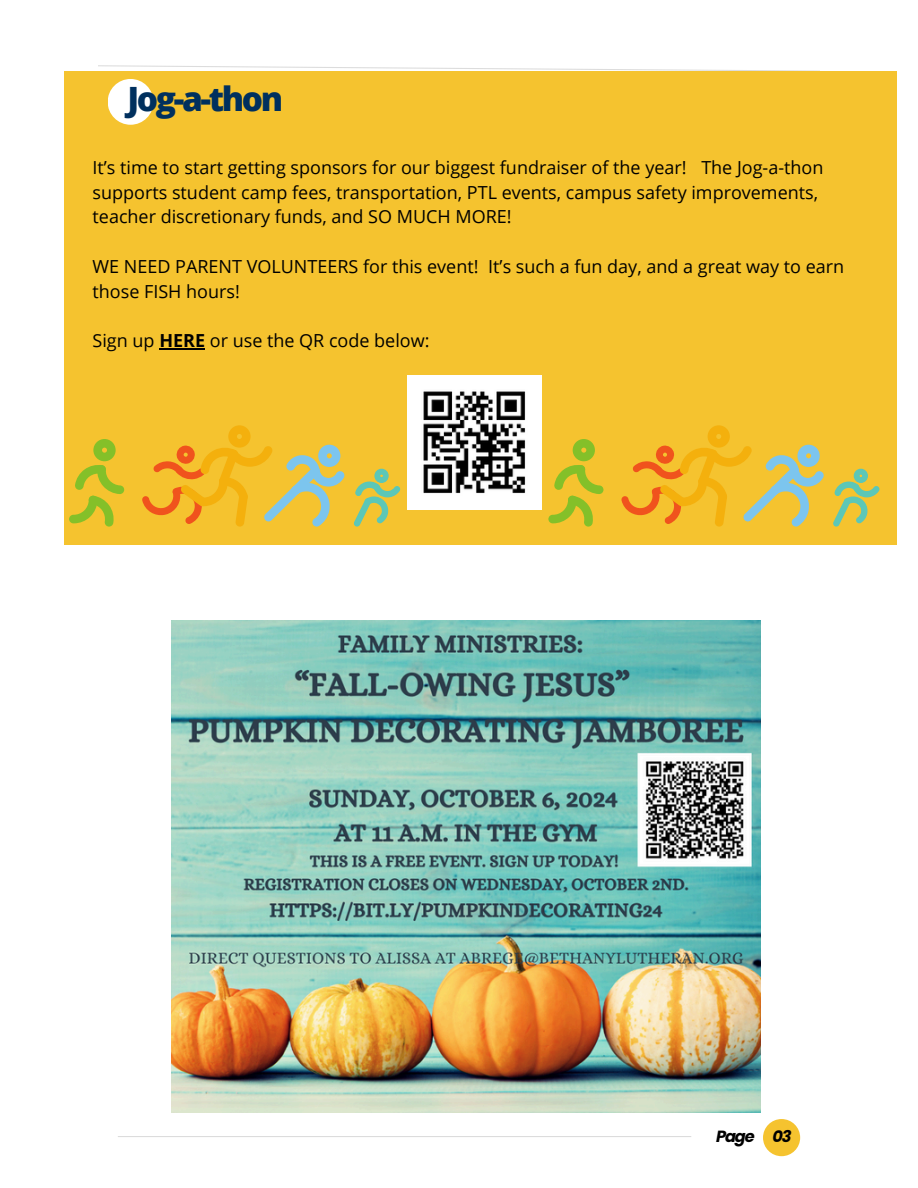
<style>
.page{position:relative;width:918px;height:1188px;background:#fff}
.page>*{position:absolute;margin:0;border:0;box-sizing:border-box;transform-origin:0 0}
.t1{font:800 33.45px "Open Sans";letter-spacing:-.07em;color:#00305e}
.t2{font:18px/24.8px "Open Sans";color:#000}
.t3{font:italic 700 16.2px "Poppins";letter-spacing:-.07em;color:#000}
.s1{font-weight:700}
</style>
<div class="page">
<svg style="left:98px;top:65px;width:722px;height:6px"></svg>
<hr style="left:118px;top:1136px;width:573px;height:1px;background:#000">
<div style="left:763px;top:1119px;width:37px;height:37px;background:#f5c32f;border-radius:50%"></div>
<div style="left:64px;top:71px;width:832px;height:474px;background:#f5c32f"></div>
<div style="left:108px;top:79px;width:45px;height:46px;background:#fff;border-radius:50%"></div>
<img style="left:172px;top:620px;width:588px;height:493px">
<img style="left:408px;top:376px;width:134px;height:134px">
<svg style="left:548px;top:439px;width:56px;height:88px"></svg>
<svg style="left:621px;top:425px;width:203px;height:102px"></svg>
<svg style="left:833px;top:469px;width:47px;height:58px"></svg>
<hr style="left:159px;top:348px;width:46px;height:1px;background:#000">
<svg style="left:69px;top:439px;width:55px;height:88px"></svg>
<svg style="left:142px;top:425px;width:203px;height:102px"></svg>
<svg style="left:353px;top:469px;width:48px;height:58px"></svg>
<h2 class="t1" style="left:128px;top:76px;width:157px">Jog-a-thon</h2>
<p class="t2" style="left:93px;top:154px;width:732px">It’s time to start getting sponsors for our biggest fundraiser of the year! The Jog-a-thon supports student camp fees, transportation, PTL events, campus safety improvements, teacher discretionary funds, and SO MUCH MORE!</p>
<p class="t2" style="left:93px;top:253px;width:753px">WE NEED PARENT VOLUNTEERS for this event! It’s such a fun day, and a great way to earn those FISH hours!</p>
<p class="t2" style="left:93px;top:328px;width:338px">Sign up <span class="s1">HERE</span> or use the QR code below:</p>
<h2 class="t3" style="left:716px;top:1125px;width:40px">Page</h2>
<p class="t3" style="left:772px;top:1125px;width:21px">03</p>
</div>
